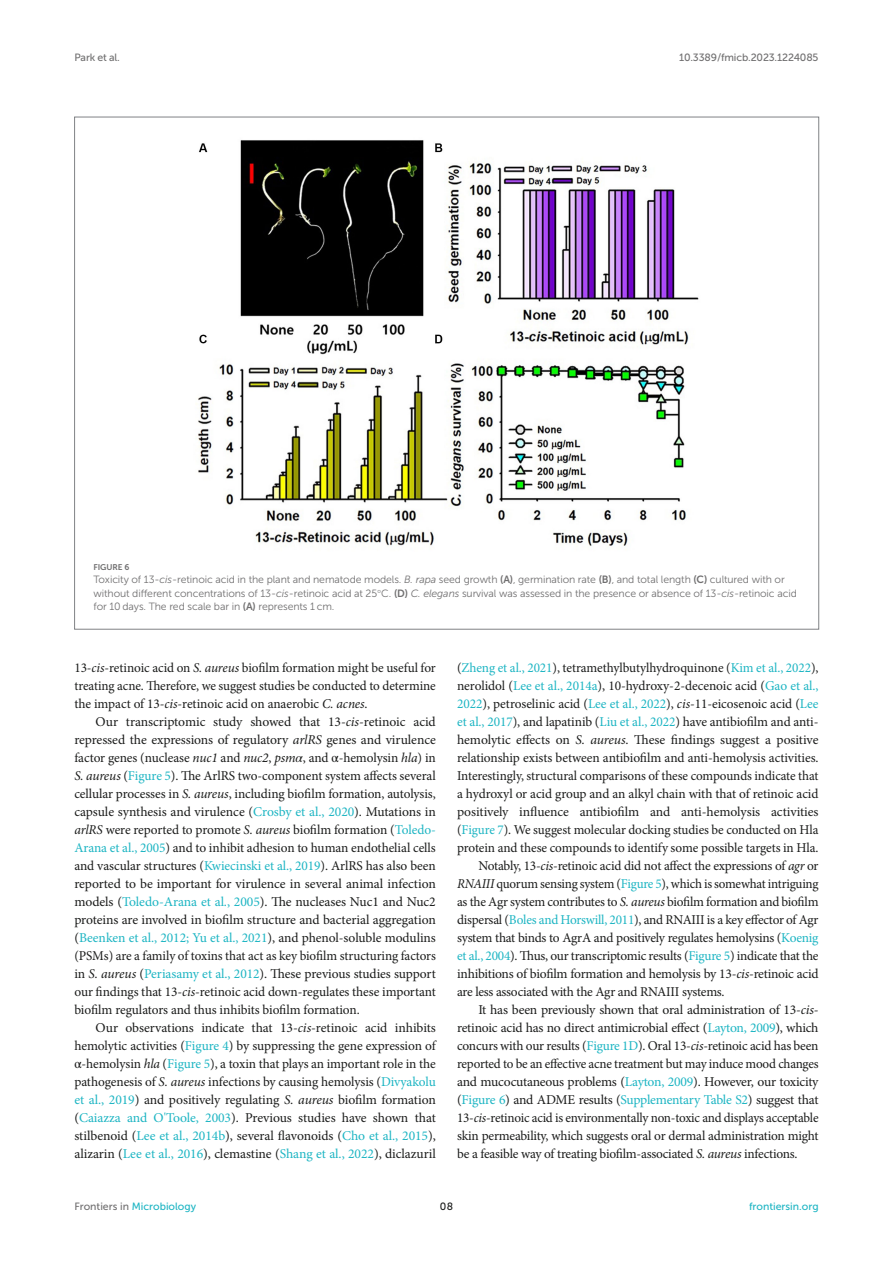
<style>
.page{position:relative;width:893px;height:1263px;background:#fff}
.page>*{position:absolute;margin:0;border:0;box-sizing:border-box;transform-origin:0 0}
.TEXT{font:13.5px/18px "Minion Pro";letter-spacing:-.01em;color:#1b1c1b;text-align:justify}
.FIG_LEG{font:10.5px/13.5px "Museo Sans 300";letter-spacing:-.01em;color:#706f70}
.t1{font:10.5px "Museo Sans 500";color:#1db5c3}
.t2{font:10.5px "Museo Sans 500";letter-spacing:-.015em;color:#706f70}
.t3{font:10.5px "Museo Sans 500";color:#1b1c1b}
.FIG_HD{font:8.25px "Museo Sans 700";letter-spacing:-.01em;color:#706f70}
.s1{font-style:italic}
.s2{font-family:"Museo Sans 700"}
.s3{font-family:"STIX"}
.s4{font-family:"STIX General";font-style:italic}
.s5{font-family:"STIX General"}
.s6{color:#1db5c3}
.s7{color:#706f70}
</style>
<div class="page">
<img style="left:198px;top:140px;width:501px;height:406px">
<p class="t2" style="left:74px;top:51px;width:47px">Park et al.</p>
<p class="t2" style="left:679px;top:51px;width:141px">10.3389/fmicb.2023.1224085</p>
<p class="FIG_HD" style="left:94px;top:562px;width:37px">FIGURE 6</p>
<p class="FIG_LEG" style="left:94px;top:573px;width:705px">Toxicity of 13-<span class="s1">cis</span>-retinoic acid in the plant and nematode models. <span class="s1">B. rapa</span> seed growth <span class="s2">(A)</span>, germination rate <span class="s2">(B)</span>, and total length <span class="s2">(C)</span> cultured with or without different concentrations of 13-<span class="s1">cis</span>-retinoic acid at 25<span class="s3">°</span>C. <span class="s2">(D)</span> <span class="s1">C. elegans</span> survival was assessed in the presence or absence of 13-<span class="s1">cis</span>-retinoic acid for 10 days. The red scale bar in <span class="s2">(A)</span> represents 1 cm.</p>
<p class="TEXT" style="left:74px;top:659px;width:363px">13-<span class="s1">cis</span>-retinoic acid on <span class="s1">S. aureus</span> biofilm formation might be useful for treating acne. Therefore, we suggest studies be conducted to determine the impact of 13-<span class="s1">cis</span>-retinoic acid on anaerobic <span class="s1">C. acnes</span>.</p>
<p class="TEXT" style="left:74px;top:713px;width:363px;text-indent:21px">Our transcriptomic study showed that 13-<span class="s1">cis</span>-retinoic acid repressed the expressions of regulatory <span class="s1">arlRS</span> genes and virulence factor genes (nuclease <span class="s1">nuc1</span> and <span class="s1">nuc2</span>, <span class="s1">psm</span><span class="s4">α</span>, and <span class="s5">α</span>-hemolysin <span class="s1">hla</span>) in <span class="s1">S. aureus</span> (<span class="s6">Figure 5</span>). The ArlRS two-component system affects several cellular processes in <span class="s1">S. aureus</span>, including biofilm formation, autolysis, capsule synthesis and virulence (<span class="s6">Crosby et al., 2020</span>). Mutations in <span class="s1">arlRS</span> were reported to promote <span class="s1">S. aureus</span> biofilm formation (<span class="s6">Toledo-Arana et al., 2005</span>) and to inhibit adhesion to human endothelial cells and vascular structures (<span class="s6">Kwiecinski et al., 2019</span>). ArlRS has also been reported to be important for virulence in several animal infection models (<span class="s6">Toledo-Arana et al., 2005</span>). The nucleases Nuc1 and Nuc2 proteins are involved in biofilm structure and bacterial aggregation (<span class="s6">Beenken et al., 2012; Yu et al., 2021</span>), and phenol-soluble modulins (PSMs) are a family of toxins that act as key biofilm structuring factors in <span class="s1">S. aureus</span> (<span class="s6">Periasamy et al., 2012</span>). These previous studies support our findings that 13-<span class="s1">cis</span>-retinoic acid down-regulates these important biofilm regulators and thus inhibits biofilm formation.</p>
<p class="TEXT" style="left:74px;top:1019px;width:363px;text-indent:21px">Our observations indicate that 13-<span class="s1">cis</span>-retinoic acid inhibits hemolytic activities (<span class="s6">Figure 4</span>) by suppressing the gene expression of <span class="s5">α</span>-hemolysin <span class="s1">hla</span> (<span class="s6">Figure 5</span>), a toxin that plays an important role in the pathogenesis of <span class="s1">S. aureus</span> infections by causing hemolysis (<span class="s6">Divyakolu et al., 2019</span>) and positively regulating <span class="s1">S. aureus</span> biofilm formation (<span class="s6">Caiazza and O'Toole, 2003</span>). Previous studies have shown that stilbenoid (<span class="s6">Lee et al., 2014b</span>), several flavonoids (<span class="s6">Cho et al., 2015</span>), alizarin (<span class="s6">Lee et al., 2016</span>), clemastine (<span class="s6">Shang et al., 2022</span>), diclazuril</p>
<p class="TEXT" style="left:457px;top:659px;width:363px">(<span class="s6">Zheng et al., 2021</span>), tetramethylbutylhydroquinone (<span class="s6">Kim et al., 2022</span>), nerolidol (<span class="s6">Lee et al., 2014a</span>), 10-hydroxy-2-decenoic acid (<span class="s6">Gao et al., 2022</span>), petroselinic acid (<span class="s6">Lee et al., 2022</span>), <span class="s1">cis</span>-11-eicosenoic acid (<span class="s6">Lee et al., 2017</span>), and lapatinib (<span class="s6">Liu et al., 2022</span>) have antibiofilm and anti&shy;hemolytic effects on <span class="s1">S. aureus</span>. These findings suggest a positive relationship exists between antibiofilm and anti-hemolysis activities.<br>Interestingly, structural comparisons of these compounds indicate that a hydroxyl or acid group and an alkyl chain with that of retinoic acid positively influence antibiofilm and anti-hemolysis activities (<span class="s6">Figure 7</span>). We suggest molecular docking studies be conducted on Hla protein and these compounds to identify some possible targets in Hla.</p>
<p class="TEXT" style="left:457px;top:857px;width:363px;text-indent:21px">Notably, 13-<span class="s1">cis</span>-retinoic acid did not affect the expressions of <span class="s1">agr</span> or <span class="s1">RNAIII</span> quorum sensing system (<span class="s6">Figure 5</span>), which is somewhat intriguing as the Agr system contributes to <span class="s1">S. aureus</span> biofilm formation and biofilm dispersal (<span class="s6">Boles and Horswill, 2011</span>), and RNAIII is a key effector of Agr system that binds to AgrA and positively regulates hemolysins (<span class="s6">Koenig et al., 2004</span>). Thus, our transcriptomic results (<span class="s6">Figure 5</span>) indicate that the inhibitions of biofilm formation and hemolysis by 13-<span class="s1">cis</span>-retinoic acid are less associated with the Agr and RNAIII systems.</p>
<p class="TEXT" style="left:457px;top:1001px;width:363px;text-indent:21px">It has been previously shown that oral administration of 13-<span class="s1">cis&shy;</span>retinoic acid has no direct antimicrobial effect (<span class="s6">Layton, 2009</span>), which concurs with our results (<span class="s6">Figure 1D</span>). Oral 13-<span class="s1">cis</span>-retinoic acid has been reported to be an effective acne treatment but may induce mood changes and mucocutaneous problems (<span class="s6">Layton, 2009</span>). However, our toxicity (<span class="s6">Figure 6</span>) and ADME results (<span class="s6">Supplementary Table S2</span>) suggest that 13-<span class="s1">cis</span>-retinoic acid is environmentally non-toxic and displays acceptable skin permeability, which suggests oral or dermal administration might be a feasible way of treating biofilm-associated <span class="s1">S. aureus</span> infections.</p>
<p class="t1" style="left:74px;top:1200px;width:123px"><span class="s7">Frontiers in</span> Microbiology</p>
<p class="t3" style="left:440px;top:1200px;width:15px">08</p>
<p class="t1" style="left:749px;top:1200px;width:71px">frontiersin.org</p>
</div>
